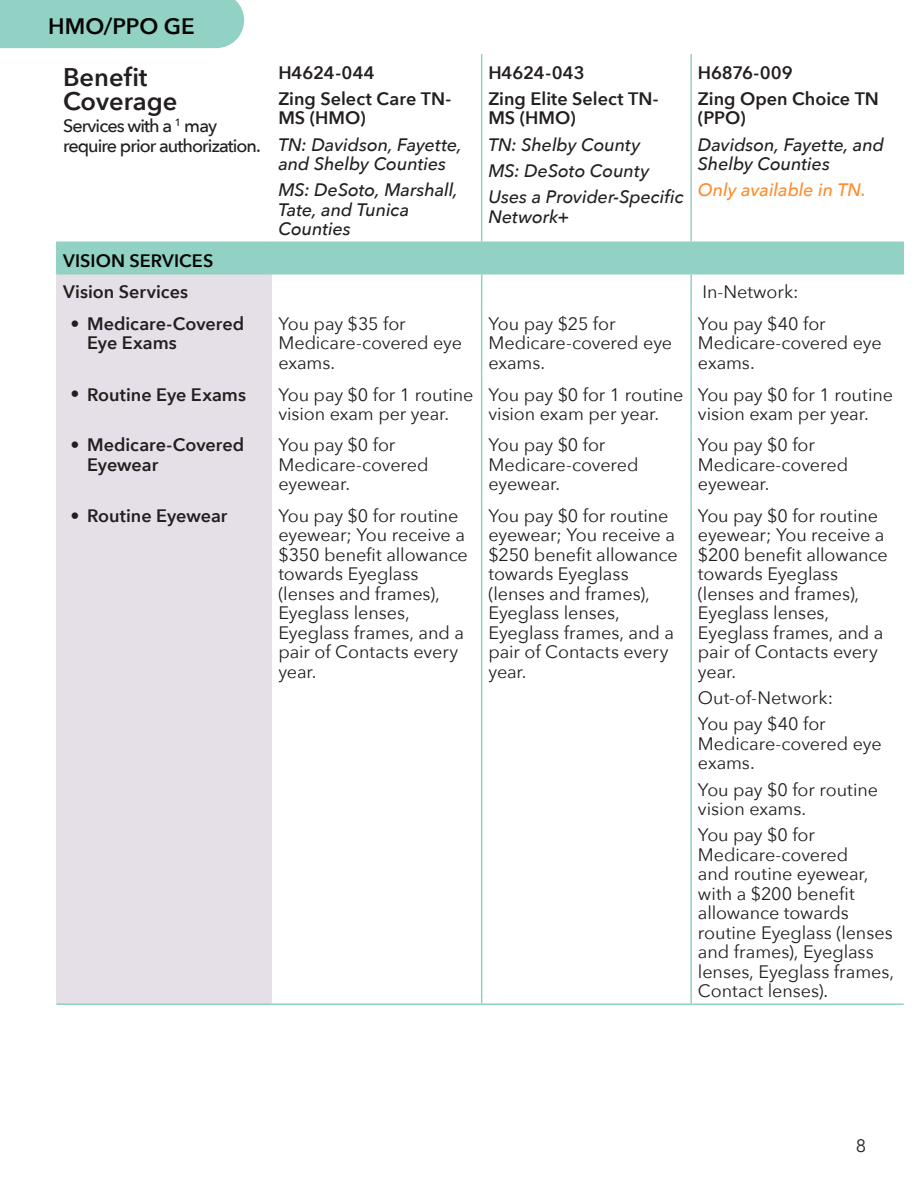
<style>
.page{position:relative;width:918px;height:1188px;background:#fff}
.page>*{position:absolute;margin:0;border:0;box-sizing:border-box;transform-origin:0 0}
.t1{font:600 25.5px/24px "Avenir Next";color:#231f20}
.t2{font:600 22.35px "Avenir Next";color:#040503}
.t3{font:18px/19.5px "Avenir Next";letter-spacing:-.005em;color:#231f20}
.t4{font:600 18px/26.2px "Avenir Next";color:#231f20}
.t5{font:italic 500 18px/19.5px "Avenir Next";letter-spacing:-.005em;color:#231f20}
.t6{font:500 18px/19.5px "Avenir Next";letter-spacing:-.05em;color:#231f20}
.t7{font:italic 500 18px "Avenir Next";letter-spacing:-.005em;color:#ff8c2d}
.t8{font:600 18px "Avenir Next";letter-spacing:.005em;color:#040503}
</style>
<div class="page">
<hr style="left:690px;top:54px;width:2px;height:188px;background:#92d2c5">
<hr style="left:481px;top:54px;width:1px;height:188px;background:#92d2c5">
<div style="left:56px;top:242px;width:848px;height:32px;background:#92d2c5"></div>
<div style="left:56px;top:274px;width:216px;height:31px;background:#e5e0e7"></div>
<div style="left:56px;top:305px;width:216px;height:71px;background:#e5e0e7"></div>
<div style="left:56px;top:376px;width:216px;height:51px;background:#e5e0e7"></div>
<div style="left:56px;top:427px;width:216px;height:70px;background:#e5e0e7"></div>
<div style="left:56px;top:497px;width:216px;height:507px;background:#e5e0e7"></div>
<hr style="left:56px;top:273px;width:216px;height:1px;background:#8dd4be">
<hr style="left:272px;top:273px;width:210px;height:1px;background:#8dd4be">
<hr style="left:482px;top:273px;width:209px;height:1px;background:#8dd4be">
<hr style="left:481px;top:274px;width:1px;height:31px;background:#8dd4be">
<hr style="left:691px;top:273px;width:213px;height:1px;background:#8dd4be">
<hr style="left:690px;top:274px;width:2px;height:31px;background:#8dd4be">
<hr style="left:481px;top:497px;width:1px;height:507px;background:#8dd4be">
<hr style="left:690px;top:497px;width:2px;height:507px;background:#8dd4be">
<hr style="left:56px;top:1004px;width:216px;height:1px;background:#8dd4be">
<hr style="left:272px;top:1004px;width:210px;height:1px;background:#8dd4be">
<hr style="left:482px;top:1004px;width:209px;height:1px;background:#8dd4be">
<hr style="left:691px;top:1004px;width:213px;height:1px;background:#8dd4be">
<hr style="left:481px;top:305px;width:1px;height:71px;background:#8dd4be">
<hr style="left:690px;top:305px;width:2px;height:71px;background:#8dd4be">
<hr style="left:481px;top:376px;width:1px;height:51px;background:#8dd4be">
<hr style="left:690px;top:376px;width:2px;height:51px;background:#8dd4be">
<hr style="left:481px;top:427px;width:1px;height:70px;background:#8dd4be">
<hr style="left:690px;top:427px;width:2px;height:70px;background:#8dd4be">
<div style="left:0;top:0;width:244px;height:48px;background:#92d2c5"></div>
<p class="t2" style="left:48px;top:7px;width:148px">HMO/PPO GE</p>
<h1 class="t1" style="left:63px;top:65px;width:116px">Benefit<br>Coverage</h1>
<p class="t6" style="left:63px;top:115px;width:199px">Services with a <sup>1</sup> may require prior authorization.</p>
<p class="t4" style="left:278px;top:59px;width:174px">H4624-044<br>Zing Select Care TN-</p>
<p class="t4" style="left:278px;top:105px;width:89px">MS (HMO)</p>
<p class="t5" style="left:278px;top:134px;width:185px">TN: Davidson, Fayette, and Shelby Counties</p>
<p class="t5" style="left:278px;top:180px;width:181px">MS: DeSoto, Marshall,<br>Tate, and Tunica<br>Counties</p>
<p class="t4" style="left:488px;top:59px;width:172px">H4624-043<br>Zing Elite Select TN-</p>
<p class="t4" style="left:488px;top:105px;width:89px">MS (HMO)</p>
<p class="t5" style="left:488px;top:131px;width:197px;line-height:26.2px">TN: Shelby County<br>MS: DeSoto County<br>Uses a Provider-Specific</p>
<p class="t5" style="left:488px;top:206px;width:83px">Network+</p>
<p class="t8" style="left:63px;top:245px;width:152px">VISION SERVICES</p>
<p class="t4" style="left:63px;top:279px;width:127px">Vision Services</p>
<p class="t4" style="left:87px;top:314px;width:159px;line-height:19.5px;text-indent:-17px">• Medicare-Covered<br>Eye Exams</p>
<p class="t3" style="left:278px;top:313px;width:185px">You pay $35 for<br>Medicare-covered eye exams.</p>
<p class="t3" style="left:488px;top:313px;width:185px">You pay $25 for<br>Medicare-covered eye exams.</p>
<p class="t4" style="left:698px;top:59px;width:183px">H6876-009<br>Zing Open Choice TN</p>
<p class="t4" style="left:698px;top:105px;width:49px">(PPO)</p>
<p class="t5" style="left:698px;top:134px;width:188px">Davidson, Fayette, and<br>Shelby Counties</p>
<p class="t7" style="left:698px;top:175px;width:170px">Only available in TN.</p>
<p class="t3" style="left:702px;top:282px;width:98px">In-Network:</p>
<p class="t3" style="left:698px;top:313px;width:185px">You pay $40 for<br>Medicare-covered eye exams.</p>
<p class="t4" style="left:71px;top:381px;width:177px">• Routine Eye Exams</p>
<p class="t3" style="left:278px;top:384px;width:197px">You pay $0 for 1 routine vision exam per year.</p>
<p class="t3" style="left:488px;top:384px;width:197px">You pay $0 for 1 routine vision exam per year.</p>
<p class="t3" style="left:698px;top:384px;width:197px">You pay $0 for 1 routine vision exam per year.</p>
<p class="t4" style="left:87px;top:435px;width:159px;line-height:19.5px;text-indent:-17px">• Medicare-Covered<br>Eyewear</p>
<p class="t3" style="left:278px;top:435px;width:152px">You pay $0 for<br>Medicare-covered eyewear.</p>
<p class="t3" style="left:488px;top:435px;width:152px">You pay $0 for<br>Medicare-covered eyewear.</p>
<p class="t3" style="left:698px;top:435px;width:152px">You pay $0 for<br>Medicare-covered eyewear.</p>
<p class="t4" style="left:71px;top:502px;width:158px">• Routine Eyewear</p>
<p class="t3" style="left:278px;top:505px;width:191px">You pay $0 for routine eyewear; You receive a $350 benefit allowance towards Eyeglass (lenses and frames),<br>Eyeglass lenses,<br>Eyeglass frames, and a pair of Contacts every year.</p>
<p class="t3" style="left:488px;top:505px;width:191px">You pay $0 for routine eyewear; You receive a $250 benefit allowance towards Eyeglass (lenses and frames),<br>Eyeglass lenses,<br>Eyeglass frames, and a pair of Contacts every year.</p>
<p class="t3" style="left:698px;top:505px;width:191px">You pay $0 for routine eyewear; You receive a $200 benefit allowance towards Eyeglass (lenses and frames),<br>Eyeglass lenses,<br>Eyeglass frames, and a pair of Contacts every year.</p>
<p class="t3" style="left:698px;top:687px;width:137px">Out-of-Network:</p>
<p class="t3" style="left:698px;top:714px;width:185px">You pay $40 for<br>Medicare-covered eye exams.</p>
<p class="t3" style="left:698px;top:779px;width:182px">You pay $0 for routine vision exams.</p>
<p class="t3" style="left:698px;top:825px;width:198px">You pay $0 for<br>Medicare-covered<br>and routine eyewear, with a $200 benefit allowance towards routine Eyeglass (lenses and frames), Eyeglass lenses, Eyeglass frames,<br>Contact lenses).</p>
<p class="t3" style="left:856px;top:1135px;width:12px">8</p>
</div>
